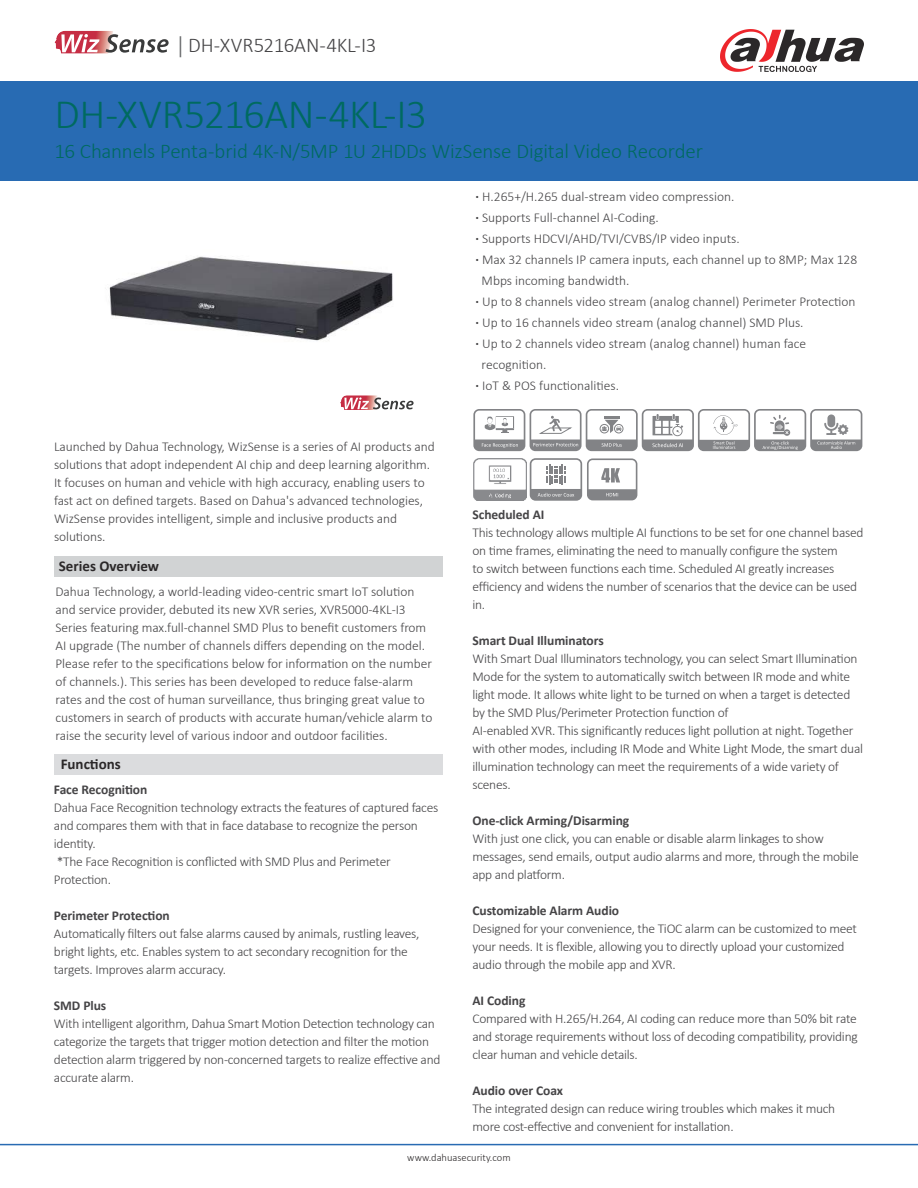
<style>
.page{position:relative;width:918px;height:1188px;background:#fff}
.page>*{position:absolute;margin:0;border:0;box-sizing:border-box;transform-origin:0 0}
.t1{font:300 42px "Calibri";letter-spacing:-.01em;color:#006a60}
.t2{font:300 21px "Calibri";letter-spacing:-.01em;color:#006a60}
.t3{font:300 21px "Calibri";letter-spacing:-.01em;color:#454446}
.t4{font:700 15px "Calibri";color:#2b2829}
.t5{font:300 13.5px/18px "Calibri";letter-spacing:-.02em;color:#454446}
.t6{font:300 13.5px "Calibri";color:#454446}
.t7{font:700 13.5px "Calibri";letter-spacing:-.005em;color:#454446}
.t8{font:300 10.5px "Calibri";color:#2b2829}
.s1{font-family:"Minion Pro";font-weight:400;color:#656668}
.s2{font-weight:700}
</style>
<div class="page">
<div style="left:0;top:81px;width:918px;height:100px;background:#286bb3"></div>
<hr style="left:0;top:1144px;width:918px;height:1px;background:#286bb3">
<svg style="left:720px;top:29px;width:144px;height:43px"></svg>
<img style="left:109px;top:256px;width:303px;height:154px">
<img style="left:473px;top:458px;width:53px;height:43px">
<svg style="left:473px;top:409px;width:389px;height:42px"></svg>
<svg style="left:530px;top:458px;width:107px;height:43px"></svg>
<div style="left:54px;top:754px;width:389px;height:20px;background:#dbdcde"></div>
<img style="left:55px;top:31px;width:58px;height:23px">
<svg style="left:61px;top:34px;width:39px;height:18px"></svg>
<svg style="left:106px;top:34px;width:63px;height:19px"></svg>
<img style="left:340px;top:395px;width:38px;height:15px">
<svg style="left:344px;top:397px;width:70px;height:12px"></svg>
<div style="left:54px;top:556px;width:389px;height:20px;background:#d1d3d4"></div>
<h2 class="t3" style="left:178px;top:37px;width:200px"><span class="s1">|</span> DH-XVR5216AN-4KL-I3</h2>
<h1 class="t1" style="left:55px;top:98px;width:374px">DH-XVR5216AN-4KL-I3</h1>
<h2 class="t2" style="left:55px;top:143px;width:650px">16 Channels Penta-brid 4K-N/5MP 1U 2HDDs WizSense Digital Video Recorder</h2>
<p class="t6" style="left:476px;top:192px;width:260px"><span class="s2">·</span> H.265+/H.265 dual-stream video compression.</p>
<p class="t6" style="left:476px;top:213px;width:185px"><span class="s2">·</span> Supports Full-channel AI-Coding.</p>
<p class="t6" style="left:476px;top:234px;width:266px"><span class="s2">·</span> Supports HDCVI/AHD/TVI/CVBS/IP video inputs.</p>
<p class="t6" style="left:476px;top:255px;width:383px"><span class="s2">·</span> Max 32 channels IP camera inputs, each channel up to 8MP; Max 128</p>
<p class="t6" style="left:482px;top:276px;width:149px">Mbps incoming bandwidth.</p>
<p class="t6" style="left:476px;top:294px;width:382px"><span class="s2">·</span> Up to 8 channels video stream (analog channel) Perimeter Protec琀椀on</p>
<p class="t6" style="left:476px;top:318px;width:330px"><span class="s2">·</span> Up to 16 channels video stream (analog channel) SMD Plus.</p>
<p class="t6" style="left:476px;top:339px;width:332px"><span class="s2">·</span> Up to 2 channels video stream (analog channel) human face</p>
<p class="t6" style="left:482px;top:357px;width:66px">recogni琀椀on.</p>
<p class="t6" style="left:476px;top:378px;width:145px"><span class="s2">·</span> IoT &amp; POS func琀椀onali琀椀es.</p>
<p class="t5" style="left:54px;top:438px;width:382px">Launched by Dahua Technology, WizSense is a series of AI products and solu琀椀ons that adopt independent AI chip and deep learning algorithm.<br>It focuses on human and vehicle with high accuracy, enabling users to fast act on de昀椀ned targets. Based on Dahua's advanced technologies, WizSense provides intelligent, simple and inclusive products and<br>solu琀椀ons.</p>
<p class="t4" style="left:59px;top:557px;width:102px">Series Overview</p>
<p class="t5" style="left:56px;top:583px;width:378px">Dahua Technology, a world-leading video-centric smart IoT solu琀椀on and service provider, debuted its new XVR series, XVR5000-4KL-I3<br>Series featuring max.full-channel SMD Plus to bene昀椀t customers from AI upgrade (The number of channels di昀昀ers depending on the model.<br>Please refer to the speci昀椀ca琀椀ons below for informa琀椀on on the number of channels.). This series has been developed to reduce false-alarm rates and the cost of human surveillance, thus bringing great value to customers in search of products with accurate human/vehicle alarm to raise the security level of various indoor and outdoor facili琀椀es.</p>
<p class="t4" style="left:61px;top:754px;width:62px">Func琀椀ons</p>
<p class="t7" style="left:54px;top:780px;width:95px">Face Recogni琀椀on</p>
<p class="t5" style="left:54px;top:798px;width:386px">Dahua Face Recogni琀椀on technology extracts the features of captured faces and compares them with that in face database to recognize the person iden琀椀ty.<br>*The Face Recogni琀椀on is con昀氀icted with SMD Plus and Perimeter<br>Protec琀椀on.</p>
<p class="t7" style="left:54px;top:906px;width:117px">Perimeter Protec琀椀on</p>
<p class="t5" style="left:54px;top:924px;width:367px">Automa琀椀cally 昀椀lters out false alarms caused by animals, rustling leaves, bright lights, etc. Enables system to act secondary recogni琀椀on for the targets. Improves alarm accuracy.</p>
<p class="t7" style="left:54px;top:996px;width:54px">SMD Plus</p>
<p class="t5" style="left:54px;top:1015px;width:388px">With intelligent algorithm, Dahua Smart Mo琀椀on Detec琀椀on technology can categorize the targets that trigger mo琀椀on detec琀椀on and 昀椀lter the mo琀椀on detec琀椀on alarm triggered by non-concerned targets to realize e昀昀ec琀椀ve and accurate alarm.</p>
<p class="t7" style="left:472px;top:506px;width:74px">Scheduled AI</p>
<p class="t5" style="left:472px;top:523px;width:392px">This technology allows mul琀椀ple AI func琀椀ons to be set for one channel based on 琀椀me frames, elimina琀椀ng the need to manually con昀椀gure the system<br>to switch between func琀椀ons each 琀椀me. Scheduled AI greatly increases<br>e昀케ciency and widens the number of scenarios that the device can be used in.</p>
<p class="t7" style="left:472px;top:632px;width:133px">Smart Dual Illuminators</p>
<p class="t5" style="left:472px;top:649px;width:392px">With Smart Dual Illuminators technology, you can select Smart Illumina琀椀on Mode for the system to automa琀椀cally switch between IR mode and white light mode. It allows white light to be turned on when a target is detected by the SMD Plus/Perimeter Protec琀椀on func琀椀on of<br>AI-enabled XVR. This signi昀椀cantly reduces light pollu琀椀on at night. Together with other modes, including IR Mode and White Light Mode, the smart dual illumina琀椀on technology can meet the requirements of a wide variety of scenes.</p>
<p class="t7" style="left:472px;top:812px;width:158px">One-click Arming/Disarming</p>
<p class="t5" style="left:472px;top:830px;width:388px">With just one click, you can enable or disable alarm linkages to show messages, send emails, output audio alarms and more, through the mobile app and pla琀昀orm.</p>
<p class="t7" style="left:472px;top:902px;width:148px">Customizable Alarm Audio</p>
<p class="t5" style="left:472px;top:920px;width:386px">Designed for your convenience, the TiOC alarm can be customized to meet your needs. It is 昀氀exible, allowing you to directly upload your customized audio through the mobile app and XVR.</p>
<p class="t7" style="left:472px;top:992px;width:54px">AI Coding</p>
<p class="t5" style="left:472px;top:1010px;width:387px;text-align:justify">Compared with H.265/H.264, AI coding can reduce more than 50% bit rate and storage requirements without loss of decoding compa琀椀bility, providing clear human and vehicle details.</p>
<p class="t7" style="left:472px;top:1082px;width:92px">Audio over Coax</p>
<p class="t5" style="left:472px;top:1100px;width:364px">The integrated design can reduce wiring troubles which makes it much more cost-e昀昀ec琀椀ve and convenient for installa琀椀on.</p>
<p class="t8" style="left:407px;top:1153px;width:105px">www.dahuasecurity.com</p>
</div>
